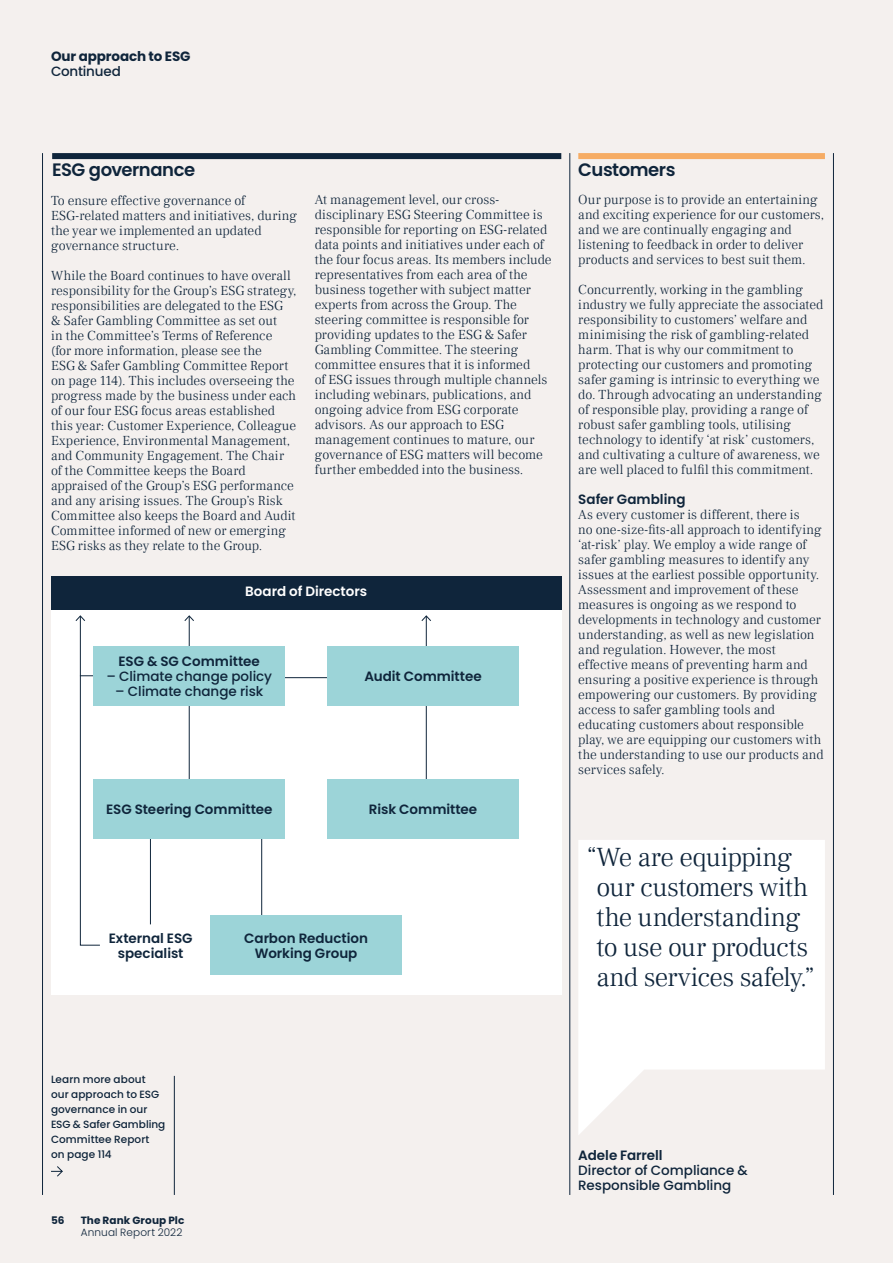
<style>
.page{position:relative;width:893px;height:1263px;background:#f4f0ee}
.page>*{position:absolute;margin:0;border:0;box-sizing:border-box;transform-origin:0 0}
.t1{font:300 27px/30px "Frank Ruhl Libre";letter-spacing:-.025em;color:#0f253b}
.t2{font:600 18px "Poppins";letter-spacing:-.025em;color:#0f253b}
.t3{font:300 13.5px/15px "Frank Ruhl Libre";color:#0f253b}
.t4{font:600 13.5px/15px "Poppins";color:#0f253b;text-align:center}
.t5{font:500 13.5px/15px "Poppins";letter-spacing:-.005em;color:#0f253b}
.t6{font:700 13.5px "Poppins";letter-spacing:-.01em;color:#0f253b}
.t7{font:600 13.5px "Poppins";letter-spacing:-.005em;color:#fff}
.t8{font:500 10.5px/15px "Poppins";letter-spacing:.005em;color:#0f253b}
.t9{font:700 10.5px "Poppins";letter-spacing:.01em;color:#0f253b}
.t10{font:300 10.5px "Poppins";letter-spacing:.01em;color:#0f253b}
</style>
<div class="page">
<svg style="left:578px;top:840px;width:247px;height:295px;fill:#fff"></svg>
<hr style="left:833px;top:153px;width:1px;height:1042px;background:#0f253b">
<hr style="left:570px;top:153px;width:1px;height:1042px;background:#0f253b">
<hr style="left:42px;top:153px;width:1px;height:1042px;background:#0f253b">
<div style="left:52px;top:153px;width:509px;height:6px;background:#0f253b"></div>
<div style="left:578px;top:153px;width:247px;height:6px;background:#f6ac64"></div>
<svg style="left:51px;top:1166px;width:12px;height:11px"></svg>
<hr style="left:174px;top:1076px;width:1px;height:119px;background:#0f253b">
<div style="left:51px;top:576px;width:510px;height:418px;background:#fff"></div>
<div style="left:51px;top:576px;width:510px;height:33px;background:#0f253b"></div>
<hr style="left:189px;top:616px;width:1px;height:172px;background:#0f253b">
<svg style="left:184px;top:615px;width:10px;height:6px"></svg>
<hr style="left:426px;top:616px;width:1px;height:172px;background:#0f253b">
<svg style="left:421px;top:615px;width:10px;height:6px"></svg>
<hr style="left:276px;top:677px;width:60px;height:1px;background:#0f253b">
<hr style="left:261px;top:832px;width:1px;height:92px;background:#0f253b">
<hr style="left:150px;top:832px;width:1px;height:92px;background:#0f253b">
<svg style="left:75px;top:615px;width:25px;height:330px"></svg>
<div style="left:94px;top:646px;width:191px;height:60px;background:#9cd4d8"></div>
<div style="left:327px;top:646px;width:192px;height:60px;background:#9cd4d8"></div>
<div style="left:210px;top:915px;width:192px;height:60px;background:#9cd4d8"></div>
<div style="left:327px;top:779px;width:192px;height:60px;background:#9cd4d8"></div>
<div style="left:94px;top:779px;width:191px;height:60px;background:#9cd4d8"></div>
<p class="t6" style="left:51px;top:48px;width:141px">Our approach to ESG</p>
<p class="t5" style="left:51px;top:63px;width:71px">Continued</p>
<h2 class="t2" style="left:52px;top:159px;width:145px">ESG governance</h2>
<p class="t3" style="left:51px;top:193px;width:248px">To ensure effective governance of ESG-related matters and initiatives, during the year we implemented an updated governance structure.</p>
<p class="t3" style="left:51px;top:268px;width:247px">While the Board continues to have overall responsibility for the Group’s ESG strategy, responsibilities are delegated to the ESG<br>&amp; Safer Gambling Committee as set out<br>in the Committee’s Terms of Reference<br>(for more information, please see the<br>ESG &amp; Safer Gambling Committee Report on page 114). This includes overseeing the progress made by the business under each of our four ESG focus areas established this year: Customer Experience, Colleague Experience, Environmental Management, and Community Engagement. The Chair of the Committee keeps the Board appraised of the Group’s ESG performance and any arising issues. The Group’s Risk Committee also keeps the Board and Audit Committee informed of new or emerging ESG risks as they relate to the Group.</p>
<p class="t3" style="left:315px;top:193px;width:238px">At management level, our cross&shy;disciplinary ESG Steering Committee is responsible for reporting on ESG-related data points and initiatives under each of the four focus areas. Its members include representatives from each area of the business together with subject matter experts from across the Group. The steering committee is responsible for providing updates to the ESG &amp; Safer Gambling Committee. The steering committee ensures that it is informed<br>of ESG issues through multiple channels including webinars, publications, and ongoing advice from ESG corporate advisors. As our approach to ESG management continues to mature, our governance of ESG matters will become further embedded into the business.</p>
<p class="t7" style="left:245px;top:583px;width:123px">Board of Directors</p>
<p class="t4" style="left:119px;top:654px;width:143px">ESG &amp; SG Committee</p>
<p class="t5" style="left:106px;top:669px;width:167px">– Climate change policy</p>
<p class="t5" style="left:115px;top:684px;width:150px">– Climate change risk</p>
<p class="t4" style="left:364px;top:669px;width:119px">Audit Committee</p>
<p class="t4" style="left:106px;top:802px;width:168px">ESG Steering Committee</p>
<p class="t4" style="left:369px;top:802px;width:110px">Risk Committee</p>
<p class="t4" style="left:109px;top:931px;width:85px">External ESG specialist</p>
<p class="t4" style="left:244px;top:931px;width:125px">Carbon Reduction<br>Working Group</p>
<h2 class="t2" style="left:578px;top:159px;width:99px">Customers</h2>
<p class="t3" style="left:578px;top:192px;width:247px">Our purpose is to provide an entertaining and exciting experience for our customers, and we are continually engaging and listening to feedback in order to deliver products and services to best suit them.</p>
<p class="t3" style="left:578px;top:282px;width:247px">Concurrently, working in the gambling industry we fully appreciate the associated responsibility to customers’ welfare and minimising the risk of gambling-related harm. That is why our commitment to protecting our customers and promoting safer gaming is intrinsic to everything we do. Through advocating an understanding of responsible play, providing a range of robust safer gambling tools, utilising technology to identify ‘at risk’ customers, and cultivating a culture of awareness, we are well placed to fulfil this commitment.</p>
<p class="t4" style="left:578px;top:492px;width:109px">Safer Gambling</p>
<p class="t3" style="left:578px;top:507px;width:247px">As every customer is different, there is<br>no one-size-fits-all approach to identifying ‘at-risk’ play. We employ a wide range of safer gambling measures to identify any issues at the earliest possible opportunity.<br>Assessment and improvement of these measures is ongoing as we respond to developments in technology and customer understanding, as well as new legislation and regulation. However, the most effective means of preventing harm and ensuring a positive experience is through empowering our customers. By providing access to safer gambling tools and educating customers about responsible play, we are equipping our customers with the understanding to use our products and services safely.</p>
<h1 class="t1" style="left:597px;top:842px;width:220px;text-indent:-10px">“We are equipping our customers with the understanding to use our products and services safely.”</h1>
<p class="t8" style="left:51px;top:1072px;width:116px">Learn more about our approach to ESG governance in our<br>ESG &amp; Safer Gambling<br>Committee Report on page 114</p>
<p class="t9" style="left:51px;top:1214px;width:15px">56</p>
<p class="t9" style="left:81px;top:1214px;width:105px">The Rank Group Plc</p>
<p class="t10" style="left:81px;top:1226px;width:103px">Annual Report 2022</p>
<p class="t4" style="left:578px;top:1147px;width:86px">Adele Farrell</p>
<p class="t5" style="left:578px;top:1162px;width:171px">Director of Compliance &amp;<br>Responsible Gambling</p>
</div>
